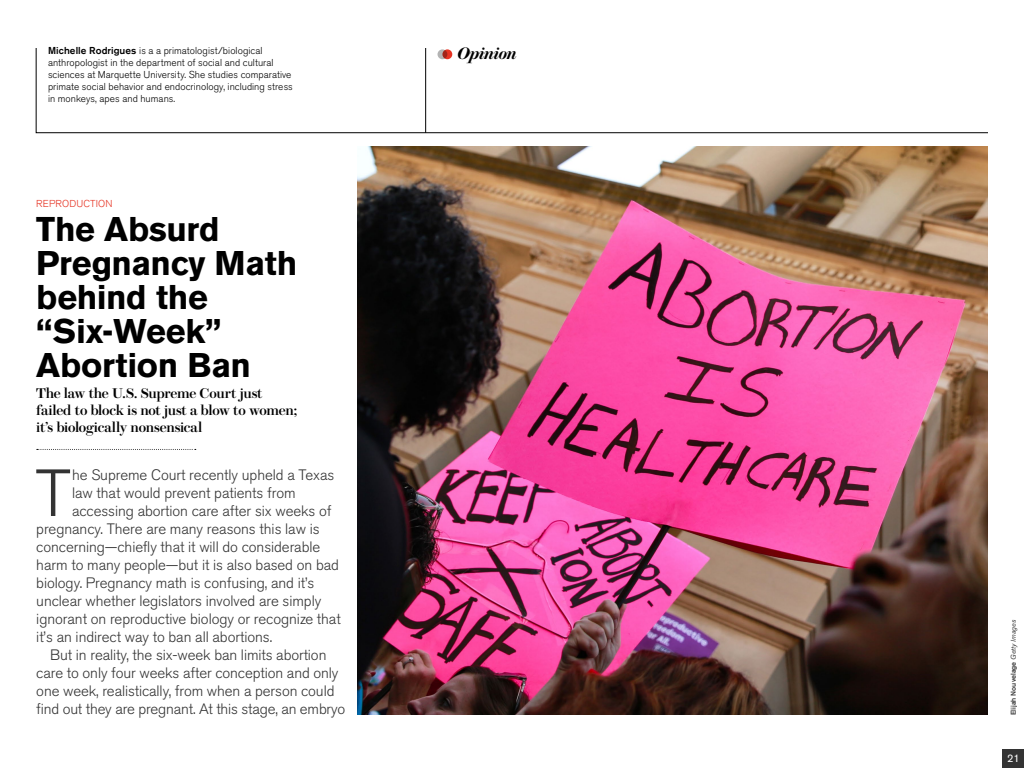
<style>
.page{position:relative;width:1024px;height:768px;background:#fff}
.page>*{position:absolute;margin:0;border:0;box-sizing:border-box;transform-origin:0 0}
.t1{font:300 66px "Akzidenz Grotesk BQ";color:#333}
.t2{font:700 34px/34px "Akzidenz Grotesk BE";letter-spacing:-.01em;color:#000}
.t3{font:italic 600 16.6px "Brunel Deck";letter-spacing:-.025em;color:#000}
.t4{font:300 15px "Akzidenz Grotesk BQ";letter-spacing:-.005em;color:#333}
.t5{font:500 14px/17px "Brunel Deck";letter-spacing:-.02em;color:#000}
.t6{font:11px "Akzidenz Grotesk BE";color:#fff}
.t7{font:300 10px/12px "Akzidenz Grotesk BQ";letter-spacing:.005em;color:#000}
.t8{font:300 10px "Akzidenz Grotesk BQ";letter-spacing:.015em;color:#e63323}
.t9{font:500 7px "Akzidenz Grotesk BE";color:#333}
.s1{font-weight:500}
.s2{font-weight:400;font-style:italic}
</style>
<div class="page">
<svg style="left:37px;top:449px;width:159px;height:1px"></svg>
<img style="left:357px;top:146px;width:631px;height:569px">
<div style="left:1003px;top:749px;width:21px;height:19px;background:#333"></div>
<svg style="left:36px;top:48px;width:952px;height:85px"></svg>
<hr style="left:425px;top:48px;width:1px;height:85px;background:#000">
<div style="left:438px;top:49px;width:9px;height:10px;background:#b3b3b3;border-radius:50%"></div>
<svg style="left:442px;top:49px;width:10px;height:10px"></svg>
<p class="t7" style="left:48px;top:45px;width:246px"><span class="s1">Michelle Rodrigues</span> is a a primatologist/biological anthropologist in the department of social and cultural sciences at Marquette University. She studies comparative primate social behavior and endocrinology, including stress in monkeys, apes and humans.</p>
<p class="t8" style="left:36px;top:198px;width:78px">REPRODUCTION</p>
<h2 class="t2" style="left:36px;top:212px;width:263px">The Absurd<br>Pregnancy Math behind the “Six-Week”<br>Abortion Ban</h2>
<p class="t5" style="left:36px;top:385px;width:262px">The law the U.S. Supreme Court just failed to block is not just a blow to women; it’s biologically nonsensical</p>
<h1 class="t1" style="left:35px;top:456px;width:37px">T</h1>
<p class="t4" style="left:72px;top:466px;width:264px">he Supreme Court recently upheld a Texas</p>
<p class="t4" style="left:72px;top:484px;width:225px">law that would prevent patients from</p>
<p class="t4" style="left:72px;top:502px;width:261px">accessing abortion care after six weeks of</p>
<p class="t4" style="left:36px;top:520px;width:285px">pregnancy. There are many reasons this law is</p>
<p class="t4" style="left:36px;top:538px;width:286px">concerning—chiefly that it will do considerable</p>
<p class="t4" style="left:36px;top:556px;width:304px">harm to many people—but it is also based on bad</p>
<p class="t4" style="left:36px;top:574px;width:280px">biology. Pregnancy math is confusing, and it’s</p>
<p class="t4" style="left:36px;top:592px;width:287px">unclear whether legislators involved are simply</p>
<p class="t4" style="left:36px;top:610px;width:306px">ignorant on reproductive biology or recognize that</p>
<p class="t4" style="left:36px;top:628px;width:237px">it’s an indirect way to ban all abortions.</p>
<p class="t4" style="left:50px;top:646px;width:278px">But in reality, the six-week ban limits abortion</p>
<p class="t4" style="left:36px;top:664px;width:304px">care to only four weeks after conception and only</p>
<p class="t4" style="left:36px;top:682px;width:300px">one week, realistically, from when a person could</p>
<p class="t4" style="left:36px;top:700px;width:311px">find out they are pregnant. At this stage, an embryo</p>
<p class="t3" style="left:457px;top:44px;width:61px">Opinion</p>
<p class="t9" style="left:1009px;top:715px;width:97px;rotate:-90deg">Elijah Nouvelage <span class="s2">Getty Images</span></p>
<p class="t6" style="left:1007px;top:752px;width:14px">21</p>
</div>
